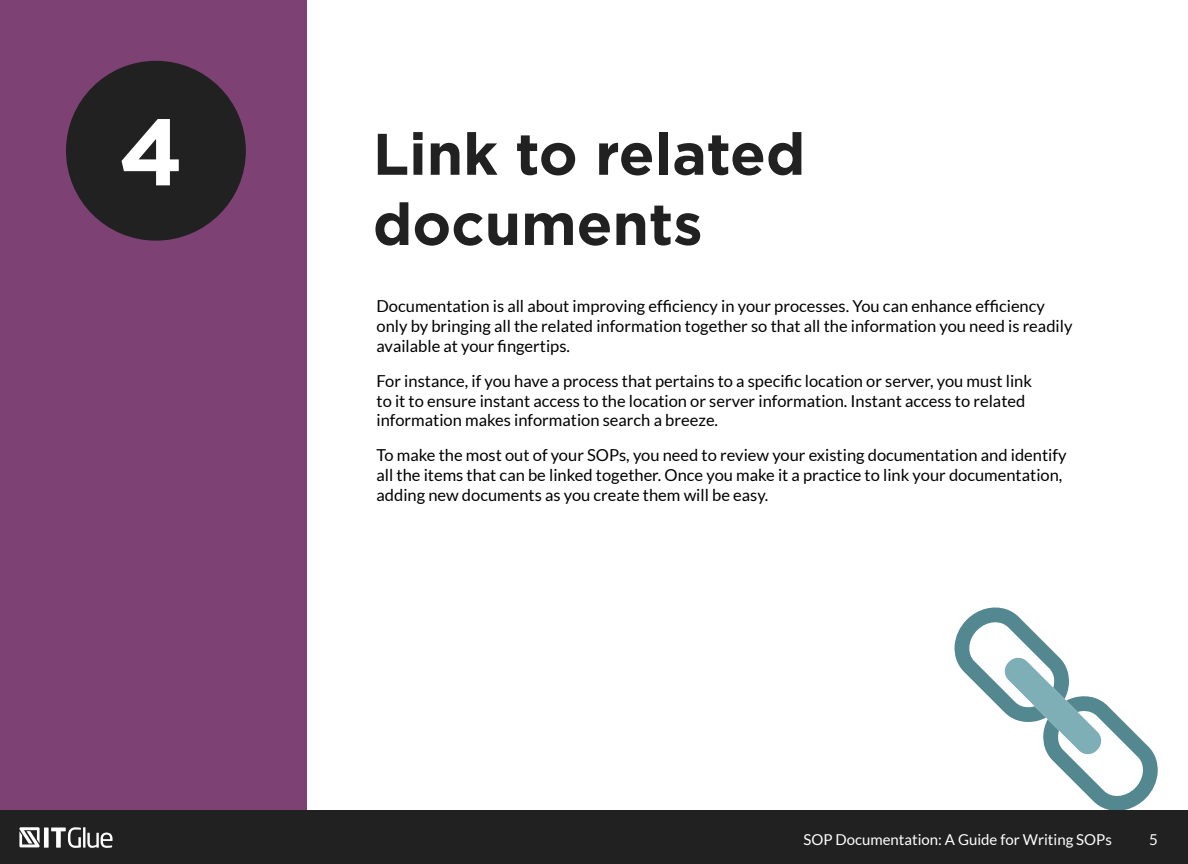
<style>
.page{position:relative;width:1188px;height:864px;background:#fff}
.page>*{position:absolute;margin:0;border:0;box-sizing:border-box;transform-origin:0 0}
.t1{font:700 94.05px "Gotham";color:#fff}
.t2{font:700 58.5px/70.2px "Gotham";color:#212121}
.t3{font:16.5px/19.8px "Lato";color:#000}
.t4{font:15px "Lato";color:#fff}
</style>
<div class="page">
<svg style="left:955px;top:608px;width:203px;height:203px"></svg>
<div style="left:0;top:0;width:307px;height:864px;background:#7d4273"></div>
<div style="left:66px;top:61px;width:180px;height:180px;background:#212121;border-radius:50%"></div>
<div style="left:0;top:811px;width:1188px;height:53px;background:#212121"></div>
<div style="left:44px;top:828px;width:5px;height:20px;background:#fff"></div>
<svg style="left:51px;top:827px;width:30px;height:21px"></svg>
<hr style="left:83px;top:827px;width:2px;height:21px;background:#fff">
<svg style="left:87px;top:833px;width:26px;height:15px"></svg>
<svg style="left:19px;top:827px;width:21px;height:20px"></svg>
<h1 class="t1" style="left:119px;top:90px;width:66px">4</h1>
<h2 class="t2" style="left:373px;top:119px;width:434px">Link to related documents</h2>
<p class="t3" style="left:377px;top:296px;width:697px">Documentation is all about improving efficiency in your processes. You can enhance efficiency only by bringing all the related information together so that all the information you need is readily available at your fingertips.</p>
<p class="t3" style="left:377px;top:371px;width:657px">For instance, if you have a process that pertains to a specific location or server, you must link to it to ensure instant access to the location or server information. Instant access to related information makes information search a breeze.</p>
<p class="t3" style="left:377px;top:445px;width:691px">To make the most out of your SOPs, you need to review your existing documentation and identify all the items that can be linked together. Once you make it a practice to link your documentation, adding new documents as you create them will be easy.</p>
<p class="t4" style="left:804px;top:831px;width:310px">SOP Documentation: A Guide for Writing SOPs</p>
<p class="t4" style="left:1149px;top:831px;width:10px">5</p>
</div>
